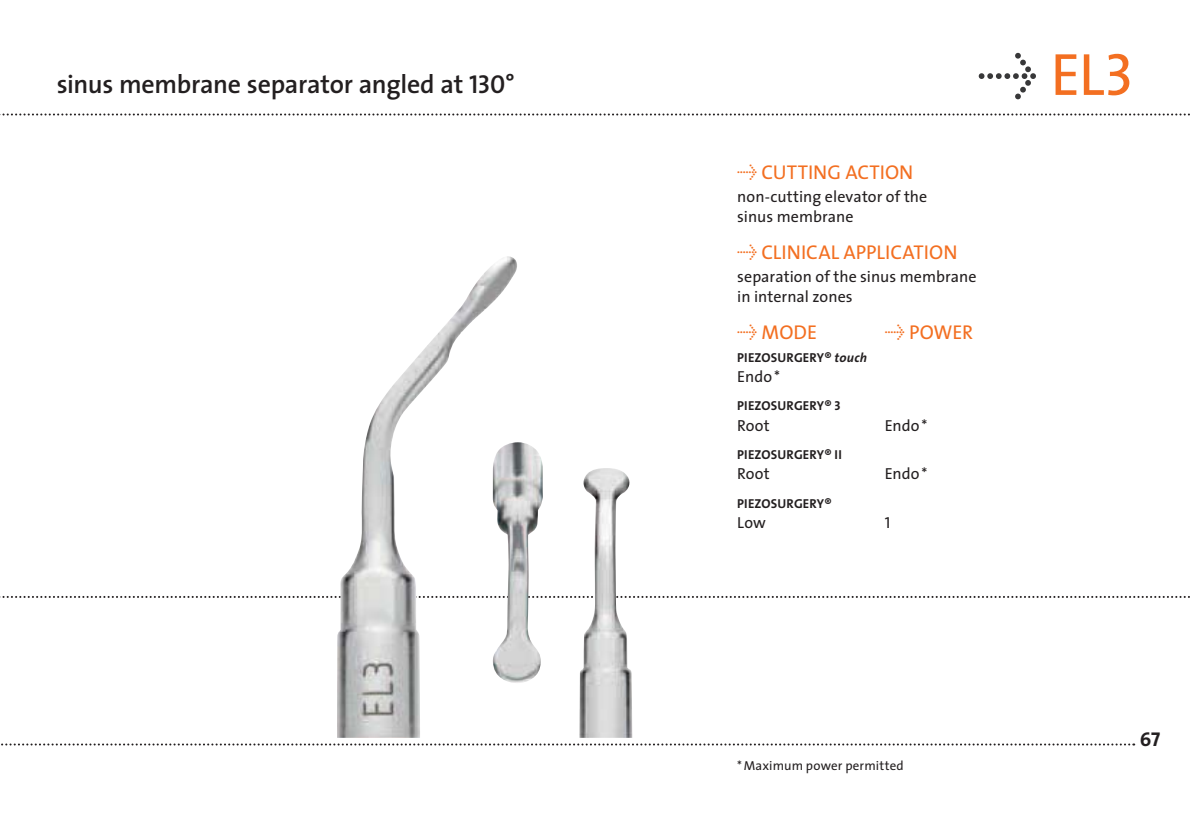
<style>
.page{position:relative;width:1191px;height:840px;background:#fff}
.page>*{position:absolute;margin:0;border:0;box-sizing:border-box;transform-origin:0 0}
.t1{font:60px "The Sans Caps";color:#f36f21}
.t2{font:600 26px "The Sans";letter-spacing:-.01em;color:#231f20}
.t3{font:20px "The Sans";color:#f36f21}
.t4{font:20px "The Sans Bold Caps";color:#231f20}
.t5{font:16px/20px "The Sans";letter-spacing:.005em;color:#231f20}
.t6{font:16px "The Sans Caps";color:#231f20}
.t7{font:700 13px "The Sans";letter-spacing:.01em;color:#231f20}
.t8{font:13px "The Sans";letter-spacing:.01em;color:#231f20}
.s1{font-family:"The Sans Semi Bold Caps";font-weight:400}
.s2{font-family:"The Sans Expert";color:#383839}
.s3{font-family:"The Sans Expert"}
.s4{font-style:italic}
.s5{font-family:"The Sans Bold Caps";font-weight:400}
</style>
<div class="page">
<svg style="left:1px;top:743px;width:1133px;height:2px"></svg>
<svg style="left:0;top:596px;width:1190px;height:1px"></svg>
<svg style="left:0;top:113px;width:1190px;height:2px"></svg>
<img style="left:337px;top:256px;width:182px;height:481px">
<img style="left:579px;top:468px;width:53px;height:269px">
<img style="left:492px;top:442px;width:51px;height:240px">
<h2 class="t2" style="left:57px;top:74px;width:460px">sinus membrane separator angled at <span class="s1">130</span>°</h2>
<h1 class="t1" style="left:977px;top:54px;width:158px"><span class="s2">Û</span> EL3</h1>
<p class="t3" style="left:737px;top:165px;width:177px"><span class="s3">Û</span> CUTTING ACTION</p>
<p class="t5" style="left:737px;top:188px;width:191px">non-cutting elevator of the sinus membrane</p>
<p class="t3" style="left:737px;top:244px;width:222px"><span class="s3">Û</span> CLINICAL APPLICATION</p>
<p class="t5" style="left:737px;top:268px;width:241px">separation of the sinus membrane in internal zones</p>
<p class="t3" style="left:737px;top:324px;width:81px"><span class="s3">Û</span> MODE</p>
<p class="t3" style="left:884px;top:324px;width:90px"><span class="s3">Û</span> POWER</p>
<p class="t7" style="left:737px;top:351px;width:131px">PIEZOSURGERY® <span class="s4">touch</span></p>
<p class="t5" style="left:737px;top:368px;width:44px">Endo *</p>
<p class="t7" style="left:737px;top:400px;width:105px">PIEZOSURGERY® <span class="s5">3</span></p>
<p class="t5" style="left:737px;top:416px;width:34px">Root</p>
<p class="t5" style="left:884px;top:416px;width:44px">Endo *</p>
<p class="t7" style="left:737px;top:448px;width:106px">PIEZOSURGERY® <span class="s5">II</span></p>
<p class="t5" style="left:737px;top:465px;width:34px">Root</p>
<p class="t5" style="left:884px;top:465px;width:44px">Endo *</p>
<p class="t7" style="left:737px;top:497px;width:96px">PIEZOSURGERY®</p>
<p class="t5" style="left:737px;top:513px;width:30px">Low</p>
<p class="t6" style="left:884px;top:516px;width:7px">1</p>
<p class="t8" style="left:737px;top:760px;width:168px">* Maximum power permitted</p>
<p class="t4" style="left:1140px;top:721px;width:22px">67</p>
</div>
